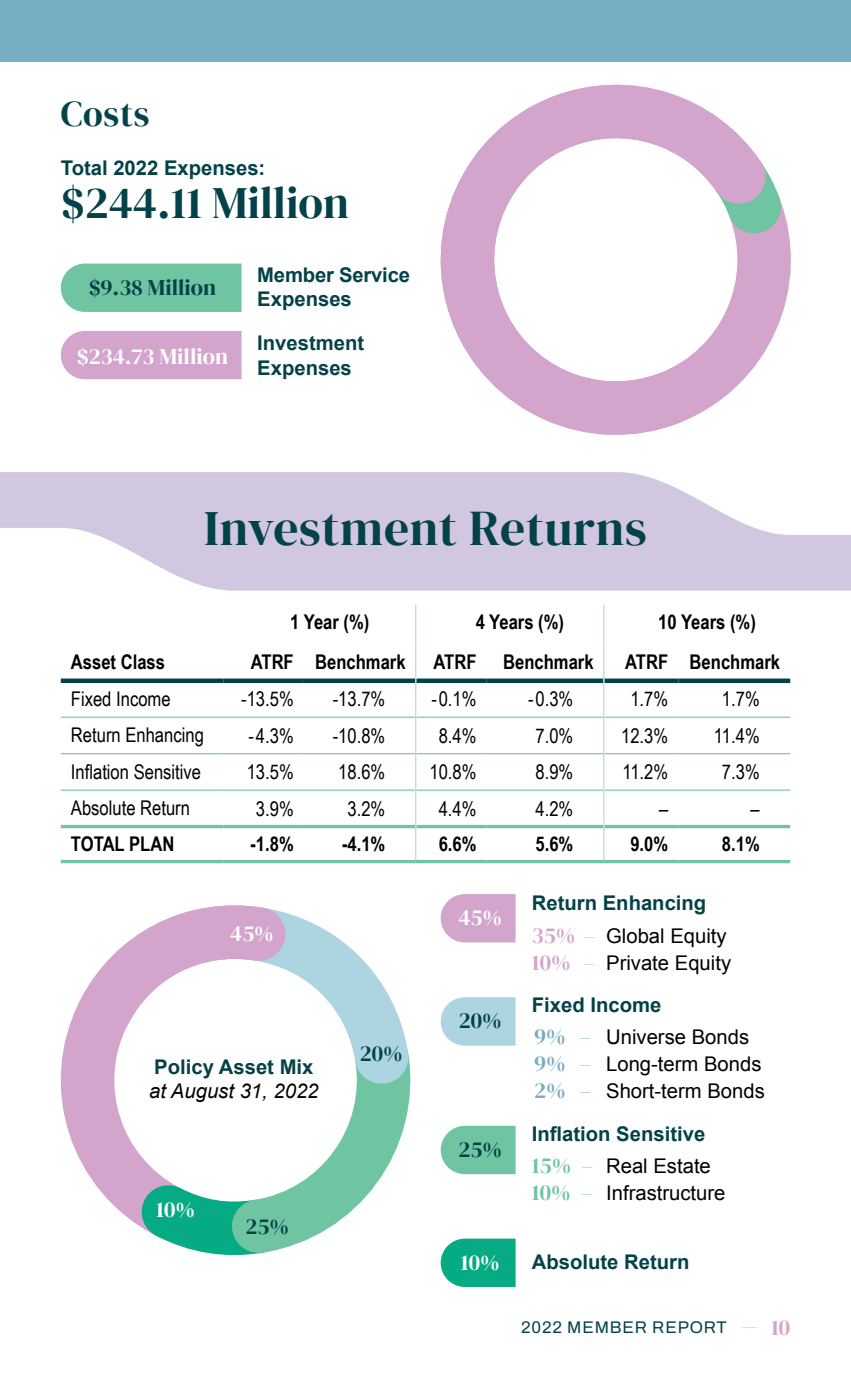
<style>
.page{position:relative;width:851px;height:1377px;background:#fff}
.page>*{position:absolute;margin:0;border:0;box-sizing:border-box;transform-origin:0 0}
.t1{font:49.5px "DM Serif Display";letter-spacing:.015em;color:#034248}
.t2{font:45px "DM Serif Display";color:#034248}
.t3{font:36px "DM Serif Display";letter-spacing:.02em;color:#034248}
.t4{font:22.5px "DM Serif Display";color:#fff}
.t5{font:22.5px "DM Serif Display";color:#034248}
.t6{font:20.25px "Arial Narrow";color:#000}
.t7{font:700 20.25px/24.8px "Arial";color:#034248}
.t8{font:20.25px/27px "Arial";color:#000}
.t9{font:700 20.25px "Arial Narrow";color:#000}
.t10{font:italic 20.25px "Arial";color:#000}
.t11{font:16.88px "Archivo";letter-spacing:.05em;color:#034248}
.s1{font-family:"DM Serif Display";font-size:22.5px;color:#d4a5cc}
.s2{font-family:"DM Serif Display";font-size:22.5px;color:#77aec3}
.s3{font-family:"DM Serif Display";font-size:22.5px;color:#6fc5a1}
.s4{font-family:"DM Serif Display";font-size:20.25px;color:#d4a5cc}
</style>
<div class="page">
<div style="left:0;top:0;width:850px;height:62px;background:#77aec3"></div>
<svg style="left:0;top:472px;width:850px;height:119px;fill:#d1c7e0"></svg>
<hr style="left:61px;top:679px;width:163px;height:4px;background:#034248">
<hr style="left:224px;top:679px;width:80px;height:4px;background:#034248">
<hr style="left:304px;top:679px;width:111px;height:4px;background:#034248">
<hr style="left:416px;top:679px;width:70px;height:4px;background:#034248">
<hr style="left:486px;top:679px;width:117px;height:4px;background:#034248">
<hr style="left:604px;top:679px;width:74px;height:4px;background:#034248">
<hr style="left:678px;top:679px;width:112px;height:4px;background:#034248">
<hr style="left:61px;top:825px;width:163px;height:3px;background:#6fc5a1">
<hr style="left:224px;top:825px;width:80px;height:3px;background:#6fc5a1">
<hr style="left:304px;top:825px;width:111px;height:3px;background:#6fc5a1">
<hr style="left:416px;top:825px;width:70px;height:3px;background:#6fc5a1">
<hr style="left:486px;top:825px;width:117px;height:3px;background:#6fc5a1">
<hr style="left:604px;top:825px;width:74px;height:3px;background:#6fc5a1">
<hr style="left:678px;top:825px;width:112px;height:3px;background:#6fc5a1">
<hr style="left:61px;top:860px;width:163px;height:3px;background:#6fc5a1">
<hr style="left:224px;top:860px;width:80px;height:3px;background:#6fc5a1">
<hr style="left:304px;top:860px;width:112px;height:3px;background:#6fc5a1">
<hr style="left:416px;top:860px;width:70px;height:3px;background:#6fc5a1">
<hr style="left:486px;top:860px;width:117px;height:3px;background:#6fc5a1">
<hr style="left:603px;top:860px;width:75px;height:3px;background:#6fc5a1">
<hr style="left:678px;top:860px;width:112px;height:3px;background:#6fc5a1">
<hr style="left:61px;top:717px;width:163px;height:1px;background:#6fc5a1">
<hr style="left:224px;top:717px;width:80px;height:1px;background:#6fc5a1">
<hr style="left:304px;top:717px;width:111px;height:1px;background:#6fc5a1">
<hr style="left:416px;top:717px;width:70px;height:1px;background:#6fc5a1">
<hr style="left:486px;top:717px;width:117px;height:1px;background:#6fc5a1">
<hr style="left:604px;top:717px;width:74px;height:1px;background:#6fc5a1">
<hr style="left:678px;top:717px;width:112px;height:1px;background:#6fc5a1">
<hr style="left:61px;top:753px;width:163px;height:1px;background:#6fc5a1">
<hr style="left:224px;top:753px;width:80px;height:1px;background:#6fc5a1">
<hr style="left:304px;top:753px;width:111px;height:1px;background:#6fc5a1">
<hr style="left:416px;top:753px;width:70px;height:1px;background:#6fc5a1">
<hr style="left:486px;top:753px;width:117px;height:1px;background:#6fc5a1">
<hr style="left:604px;top:753px;width:74px;height:1px;background:#6fc5a1">
<hr style="left:678px;top:753px;width:112px;height:1px;background:#6fc5a1">
<hr style="left:61px;top:790px;width:163px;height:1px;background:#6fc5a1">
<hr style="left:224px;top:790px;width:80px;height:1px;background:#6fc5a1">
<hr style="left:304px;top:790px;width:111px;height:1px;background:#6fc5a1">
<hr style="left:416px;top:790px;width:70px;height:1px;background:#6fc5a1">
<hr style="left:486px;top:790px;width:117px;height:1px;background:#6fc5a1">
<hr style="left:604px;top:790px;width:74px;height:1px;background:#6fc5a1">
<hr style="left:678px;top:790px;width:112px;height:1px;background:#6fc5a1">
<hr style="left:415px;top:604px;width:1px;height:40px;background:#aedbc6">
<hr style="left:415px;top:644px;width:1px;height:37px;background:#aedbc6">
<hr style="left:415px;top:681px;width:1px;height:36px;background:#aedbc6">
<hr style="left:415px;top:717px;width:1px;height:37px;background:#aedbc6">
<hr style="left:415px;top:754px;width:1px;height:36px;background:#aedbc6">
<hr style="left:415px;top:790px;width:1px;height:37px;background:#aedbc6">
<hr style="left:415px;top:827px;width:1px;height:33px;background:#aedbc6">
<hr style="left:603px;top:604px;width:1px;height:40px;background:#aedbc6">
<hr style="left:603px;top:644px;width:1px;height:37px;background:#aedbc6">
<hr style="left:603px;top:681px;width:1px;height:36px;background:#aedbc6">
<hr style="left:603px;top:717px;width:1px;height:37px;background:#aedbc6">
<hr style="left:603px;top:754px;width:1px;height:36px;background:#aedbc6">
<hr style="left:603px;top:790px;width:1px;height:37px;background:#aedbc6">
<hr style="left:603px;top:827px;width:1px;height:33px;background:#aedbc6">
<svg style="left:440px;top:1239px;width:75px;height:48px;background:#1ab18c"></svg>
<div style="left:443px;top:894px;width:72px;height:48px;background:#d4a5cc"></div>
<svg style="left:440px;top:1126px;width:75px;height:48px;background:#7ac9a8"></svg>
<svg style="left:443px;top:997px;width:72px;height:49px;background:#b2d6e2"></svg>
<svg style="left:67px;top:1085px;width:63px;height:100px"></svg>
<svg style="left:96px;top:1140px;width:101px;height:111px"></svg>
<svg style="left:197px;top:1118px;width:209px;height:137px"></svg>
<svg style="left:320px;top:908px;width:123px;height:210px"></svg>
<svg style="left:60px;top:905px;width:260px;height:180px"></svg>
<div style="left:61px;top:264px;width:180px;height:48px;background:#6fc5a1"></div>
<div style="left:61px;top:331px;width:180px;height:48px;background:#d4a5cc"></div>
<svg style="left:379px;top:429px;width:433px;height:68px"></svg>
<svg style="left:379px;top:28px;width:433px;height:401px"></svg>
<h3 class="t3" style="left:61px;top:93px;width:90px">Costs</h3>
<p class="t7" style="left:61px;top:156px;width:206px">Total 2022 Expenses:</p>
<h2 class="t2" style="left:61px;top:177px;width:290px">$244.11 Million</h2>
<p class="t5" style="left:89px;top:274px;width:129px">$9.38 Million</p>
<p class="t4" style="left:77px;top:343px;width:153px">$234.73 Million</p>
<p class="t7" style="left:257px;top:263px;width:154px">Member Service<br>Expenses</p>
<p class="t7" style="left:257px;top:331px;width:108px">Investment<br>Expenses</p>
<h1 class="t1" style="left:204px;top:499px;width:444px">Investment Returns</h1>
<p class="t9" style="left:290px;top:607px;width:81px">1 Year (%)</p>
<p class="t9" style="left:475px;top:607px;width:90px">4 Years (%)</p>
<p class="t9" style="left:658px;top:607px;width:99px">10 Years (%)</p>
<p class="t9" style="left:71px;top:647px;width:96px">Asset Class</p>
<p class="t9" style="left:251px;top:647px;width:156px">ATRF Benchmark</p>
<p class="t9" style="left:433px;top:647px;width:45px">ATRF</p>
<p class="t9" style="left:503px;top:647px;width:92px">Benchmark</p>
<p class="t9" style="left:625px;top:647px;width:156px">ATRF Benchmark</p>
<p class="t6" style="left:71px;top:684px;width:101px">Fixed Income</p>
<p class="t6" style="left:241px;top:684px;width:54px">-13.5%</p>
<p class="t6" style="left:333px;top:684px;width:54px">-13.7%</p>
<p class="t6" style="left:431px;top:684px;width:47px">-0.1%</p>
<p class="t6" style="left:528px;top:684px;width:47px">-0.3%</p>
<p class="t6" style="left:630px;top:684px;width:39px">1.7%</p>
<p class="t6" style="left:722px;top:684px;width:39px">1.7%</p>
<p class="t6" style="left:71px;top:720px;width:134px">Return Enhancing</p>
<p class="t6" style="left:248px;top:721px;width:47px">-4.3%</p>
<p class="t6" style="left:333px;top:721px;width:54px">-10.8%</p>
<p class="t6" style="left:438px;top:721px;width:39px">8.4%</p>
<p class="t6" style="left:535px;top:721px;width:39px">7.0%</p>
<p class="t6" style="left:621px;top:721px;width:49px">12.3%</p>
<p class="t6" style="left:714px;top:721px;width:47px">11.4%</p>
<p class="t6" style="left:71px;top:757px;width:132px">Inflation Sensitive</p>
<p class="t6" style="left:247px;top:757px;width:49px">13.5%</p>
<p class="t6" style="left:338px;top:757px;width:49px">18.6%</p>
<p class="t6" style="left:429px;top:757px;width:49px">10.8%</p>
<p class="t6" style="left:535px;top:757px;width:39px">8.9%</p>
<p class="t6" style="left:622px;top:757px;width:47px">11.2%</p>
<p class="t6" style="left:722px;top:757px;width:39px">7.3%</p>
<p class="t6" style="left:71px;top:793px;width:121px">Absolute Return</p>
<p class="t6" style="left:256px;top:794px;width:39px">3.9%</p>
<p class="t6" style="left:347px;top:794px;width:39px">3.2%</p>
<p class="t6" style="left:438px;top:794px;width:39px">4.4%</p>
<p class="t6" style="left:535px;top:794px;width:39px">4.2%</p>
<p class="t6" style="left:659px;top:794px;width:11px">–</p>
<p class="t6" style="left:750px;top:794px;width:11px">–</p>
<p class="t9" style="left:71px;top:829px;width:105px">TOTAL PLAN</p>
<p class="t9" style="left:250px;top:829px;width:45px">-1.8%</p>
<p class="t9" style="left:342px;top:829px;width:45px">-4.1%</p>
<p class="t9" style="left:438px;top:829px;width:39px">6.6%</p>
<p class="t9" style="left:535px;top:829px;width:39px">5.6%</p>
<p class="t9" style="left:630px;top:829px;width:39px">9.0%</p>
<p class="t9" style="left:722px;top:829px;width:39px">8.1%</p>
<p class="t4" style="left:230px;top:920px;width:45px">45%</p>
<p class="t7" style="left:154px;top:1055px;width:161px">Policy Asset Mix</p>
<p class="t10" style="left:149px;top:1078px;width:171px">at August 31, 2022</p>
<p class="t4" style="left:156px;top:1197px;width:40px">10%</p>
<p class="t5" style="left:245px;top:1214px;width:45px">25%</p>
<p class="t5" style="left:360px;top:1041px;width:44px">20%</p>
<p class="t4" style="left:458px;top:904px;width:45px">45%</p>
<p class="t5" style="left:459px;top:1008px;width:44px">20%</p>
<p class="t5" style="left:458px;top:1136px;width:45px">25%</p>
<p class="t7" style="left:532px;top:892px;width:176px">Return Enhancing</p>
<p class="t8" style="left:532px;top:922px;width:201px"><span class="s1">35% –</span> Global Equity<br><span class="s1">10% –</span> Private Equity</p>
<p class="t7" style="left:532px;top:993px;width:131px">Fixed Income</p>
<p class="t8" style="left:534px;top:1024px;width:232px"><span class="s2">9% –</span> Universe Bonds<br><span class="s2">9% –</span> Long-term Bonds<br><span class="s2">2% –</span> Short-term Bonds</p>
<p class="t7" style="left:532px;top:1122px;width:175px">Inflation Sensitive</p>
<p class="t8" style="left:532px;top:1152px;width:195px"><span class="s3">15% –</span> Real Estate<br><span class="s3">10% –</span> Infrastructure</p>
<p class="t4" style="left:461px;top:1249px;width:40px">10%</p>
<p class="t7" style="left:532px;top:1251px;width:159px">Absolute Return</p>
<p class="t11" style="left:521px;top:1314px;width:270px">2022 MEMBER REPORT <span class="s4">—</span> <span class="s1">10</span></p>
</div>
